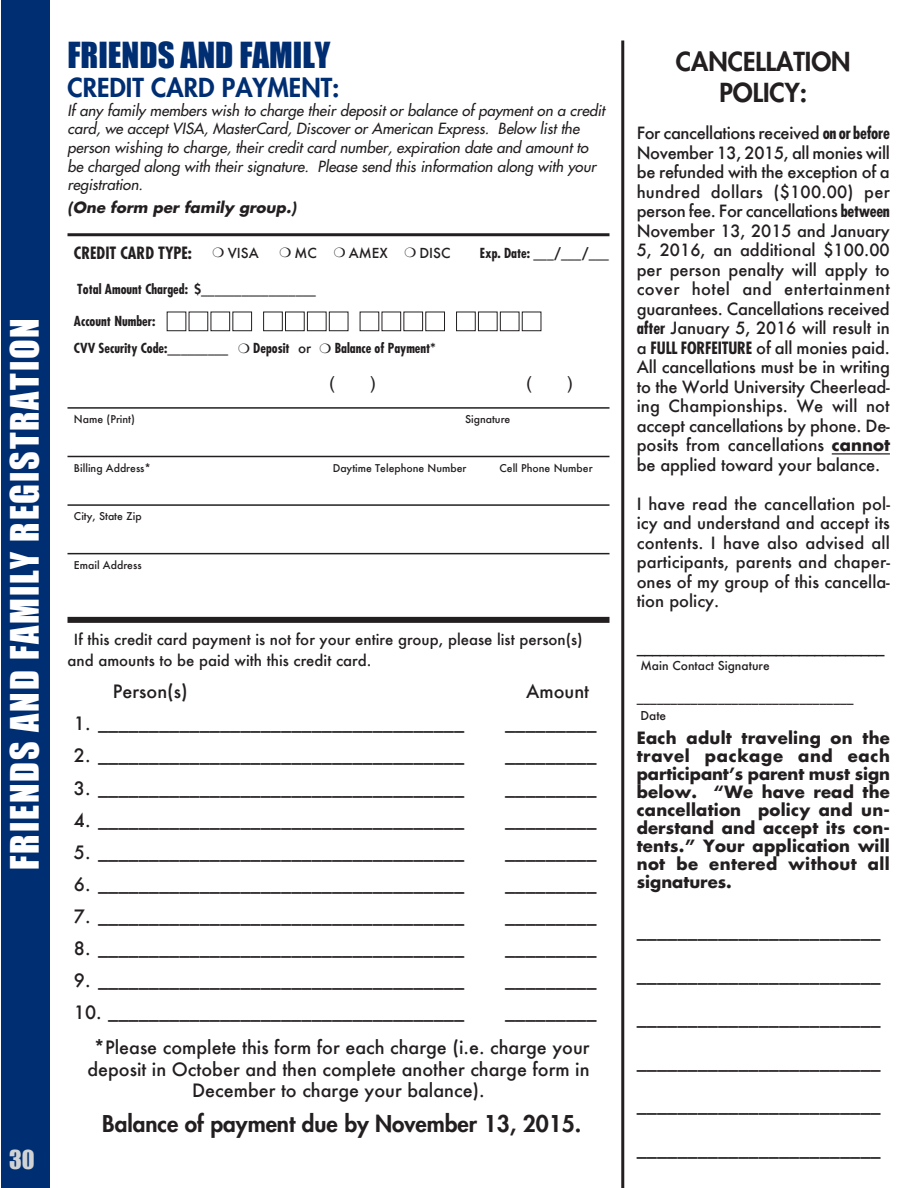
<style>
.page{position:relative;width:918px;height:1188px;background:#fff}
.page>*{position:absolute;margin:0;border:0;box-sizing:border-box;transform-origin:0 0}
.t1{font:36px "Impact";letter-spacing:.05em;color:#fff}
.t2{font:33px "Impact";color:#002e72}
.t3{font:800 25.5px/30.6px "Futura";color:#231f20;text-align:center}
.t4{font:800 25.5px "Futura";color:#002e72}
.t5{font:24px "Impact";color:#d1d2d4}
.t6{font:800 22.5px "Futura";color:#231f20}
.t7{font:500 18px/35.1px "Futura";color:#231f20}
.t8{font:18px "Helvetica";color:#231f20}
.t9{font:500 16.5px/19.5px "Futura";color:#231f20;text-align:justify}
.t10{font:700 16.5px/18px "Futura";letter-spacing:.01em;color:#231f20;text-align:justify}
.t11{font:700 condensed 16.5px "Futura";color:#231f20}
.t12{font:italic 15px/18.6px "Futura";color:#231f20}
.t13{font:500 15px/21.6px "Futura";color:#231f20}
.t14{font:italic 700 15px "Futura";color:#231f20}
.t15{font:700 condensed 13.5px/27.6px "Futura";color:#231f20}
.t16{font:500 13.5px "Futura";color:#231f20}
.t17{font:500 12px/16.5px "Futura";color:#231f20}
.t18{font:500 10.5px "Futura";color:#231f20}
.s1{font-weight:500;font-stretch:normal}
.s2{font-weight:700;font-stretch:condensed}
.s3{font-weight:700}
</style>
<div class="page">
<hr style="left:832px;top:453px;width:58px;height:2px;background:#231f20">
<hr style="left:68px;top:233px;width:542px;height:3px;background:#231f20">
<hr style="left:68px;top:407px;width:542px;height:2px;background:#231f20">
<hr style="left:68px;top:456px;width:542px;height:1px;background:#231f20">
<hr style="left:68px;top:504px;width:542px;height:2px;background:#231f20">
<hr style="left:68px;top:553px;width:542px;height:1px;background:#231f20">
<div style="left:68px;top:617px;width:542px;height:6px;background:#231f20"></div>
<div style="left:167px;top:312px;width:19px;height:19px;border:1px solid #231f20"></div>
<div style="left:189px;top:312px;width:19px;height:19px;border:1px solid #231f20"></div>
<div style="left:211px;top:312px;width:19px;height:19px;border:1px solid #231f20"></div>
<div style="left:233px;top:312px;width:19px;height:19px;border:1px solid #231f20"></div>
<div style="left:263px;top:312px;width:20px;height:19px;border:1px solid #231f20"></div>
<div style="left:285px;top:312px;width:19px;height:19px;border:1px solid #231f20"></div>
<div style="left:307px;top:312px;width:19px;height:19px;border:1px solid #231f20"></div>
<div style="left:329px;top:312px;width:19px;height:19px;border:1px solid #231f20"></div>
<div style="left:360px;top:312px;width:19px;height:19px;border:1px solid #231f20"></div>
<div style="left:382px;top:312px;width:19px;height:19px;border:1px solid #231f20"></div>
<div style="left:404px;top:312px;width:19px;height:19px;border:1px solid #231f20"></div>
<div style="left:426px;top:312px;width:19px;height:19px;border:1px solid #231f20"></div>
<div style="left:456px;top:312px;width:19px;height:19px;border:1px solid #231f20"></div>
<div style="left:478px;top:312px;width:19px;height:19px;border:1px solid #231f20"></div>
<div style="left:500px;top:312px;width:19px;height:19px;border:1px solid #231f20"></div>
<div style="left:522px;top:312px;width:19px;height:19px;border:1px solid #231f20"></div>
<hr style="left:621px;top:40px;width:3px;height:1148px;background:#231f20">
<div style="left:1px;top:0;width:48px;height:1188px;background:#002e72"></div>
<h1 class="t1" style="left:3px;top:870px;width:553px;rotate:-90deg">FRIENDS AND FAMILY REGISTRATION</h1>
<h3 class="t5" style="left:9px;top:1145px;width:27px">30</h3>
<h2 class="t2" style="left:68px;top:35px;width:265px">FRIENDS AND FAMILY</h2>
<h3 class="t4" style="left:68px;top:71px;width:274px">CREDIT CARD PAYMENT:</h3>
<p class="t12" style="left:68px;top:101px;width:539px">If any family members wish to charge their deposit or balance of payment on a credit card, we accept VISA, MasterCard, Discover or American Express. Below list the person wishing to charge, their credit card number, expiration date and amount to be charged along with their signature. Please send this information along with your registration.</p>
<p class="t14" style="left:68px;top:197px;width:230px">(One form per family group.)</p>
<p class="t11" style="left:74px;top:243px;width:120px">CREDIT CARD TYPE:</p>
<p class="t16" style="left:228px;top:243px;width:32px">VISA</p>
<p class="t16" style="left:295px;top:243px;width:24px">MC</p>
<p class="t16" style="left:349px;top:243px;width:40px">AMEX</p>
<p class="t16" style="left:420px;top:243px;width:33px">DISC</p>
<p class="t15" style="left:480px;top:239px;width:131px">Exp. Date: ___/___/___</p>
<p class="t15" style="left:77px;top:275px;width:240px">Total Amount Charged: $_________________</p>
<p class="t15" style="left:74px;top:307px;width:156px">Account Number:<br>CVV Security Code:_________</p>
<p class="t15" style="left:253px;top:335px;width:60px">Deposit <span class="s1">or</span></p>
<p class="t15" style="left:335px;top:335px;width:102px">Balance of Payment*</p>
<p class="t8" style="left:329px;top:369px;width:7px">(</p>
<p class="t8" style="left:370px;top:369px;width:7px">)</p>
<p class="t8" style="left:526px;top:369px;width:7px">(</p>
<p class="t8" style="left:567px;top:369px;width:7px">)</p>
<p class="t18" style="left:74px;top:412px;width:63px">Name (Print)</p>
<p class="t18" style="left:465px;top:412px;width:47px">Signature</p>
<p class="t18" style="left:74px;top:461px;width:79px">Billing Address*</p>
<p class="t18" style="left:333px;top:461px;width:135px">Daytime Telephone Number</p>
<p class="t18" style="left:500px;top:461px;width:95px">Cell Phone Number</p>
<p class="t18" style="left:74px;top:509px;width:69px">City, State Zip</p>
<p class="t18" style="left:74px;top:558px;width:69px">Email Address</p>
<p class="t13" style="left:68px;top:628px;width:517px;text-indent:6px">If this credit card payment is not for your entire group, please list person(s) and amounts to be paid with this credit card.</p>
<p class="t7" style="left:113px;top:674px;width:76px">Person(s)</p>
<p class="t7" style="left:526px;top:674px;width:64px">Amount</p>
<p class="t7" style="left:74px;top:706px;width:392px">1. ____________________________________</p>
<p class="t7" style="left:505px;top:706px;width:93px">_________</p>
<p class="t7" style="left:74px;top:738px;width:392px">2. ____________________________________</p>
<p class="t7" style="left:505px;top:738px;width:93px">_________</p>
<p class="t7" style="left:74px;top:770px;width:392px">3. ____________________________________</p>
<p class="t7" style="left:505px;top:770px;width:93px">_________</p>
<p class="t7" style="left:74px;top:802px;width:392px">4. ____________________________________</p>
<p class="t7" style="left:505px;top:802px;width:93px">_________</p>
<p class="t7" style="left:74px;top:834px;width:392px">5. ____________________________________</p>
<p class="t7" style="left:505px;top:834px;width:93px">_________</p>
<p class="t7" style="left:74px;top:866px;width:392px">6. ____________________________________</p>
<p class="t7" style="left:505px;top:866px;width:93px">_________</p>
<p class="t7" style="left:74px;top:898px;width:392px">7. ____________________________________</p>
<p class="t7" style="left:505px;top:898px;width:93px">_________</p>
<p class="t7" style="left:74px;top:930px;width:392px">8. ____________________________________</p>
<p class="t7" style="left:505px;top:930px;width:93px">_________</p>
<p class="t7" style="left:74px;top:963px;width:392px">9. ____________________________________</p>
<p class="t7" style="left:505px;top:963px;width:93px">_________</p>
<p class="t7" style="left:74px;top:995px;width:392px">10. ___________________________________</p>
<p class="t7" style="left:94px;top:995px;width:504px;text-indent:411px">_________ *Please complete this form for each charge (i.e. charge your</p>
<p class="t7" style="left:87px;top:1058px;width:504px;line-height:21.6px;text-align:center">deposit in October and then complete another charge form in<br>December to charge your balance).</p>
<p class="t6" style="left:102px;top:1109px;width:480px">Balance of payment due by November 13, 2015.</p>
<h3 class="t3" style="left:676px;top:46px;width:176px">CANCELLATION<br>POLICY:</h3>
<p class="t9" style="left:637px;top:123px;width:255px">For cancellations received <span class="s2">on or before </span>November 13, 2015, all monies will be refunded with the exception of a hundred dollars ($100.00) per person fee. For cancellations <span class="s2">between </span>November 13, 2015 and January 5, 2016, an additional $100.00 per person penalty will apply to cover hotel and entertainment guarantees. Cancellations received <span class="s2">after</span> January 5, 2016 will result in a <span class="s2">FULL FORFEITURE</span> of all monies paid.<br>All cancellations must be in writing to the World University Cheerlead&shy;ing Championships. We will not accept cancellations by phone. De&shy;posits from cancellations <span class="s3">cannot </span>be applied toward your balance.</p>
<p class="t9" style="left:637px;top:494px;width:255px">I have read the cancellation pol&shy;icy and understand and accept its contents. I have also advised all participants, parents and chaper&shy;ones of my group of this cancella&shy;tion policy.</p>
<p class="t13" style="left:637px;top:637px;width:249px">________________________________</p>
<p class="t17" style="left:640px;top:658px;width:131px">Main Contact Signature</p>
<p class="t17" style="left:640px;top:691px;width:215px;text-indent:-4px">________________________________<br>Date</p>
<p class="t10" style="left:637px;top:729px;width:255px">Each adult traveling on the travel package and each participant’s parent must sign below. “We have read the cancellation policy and un&shy;derstand and accept its con&shy;tents.” Your application will not be entered without all signatures.</p>
<p class="t7" style="left:637px;top:914px;width:246px">________________________</p>
<p class="t7" style="left:637px;top:957px;width:246px">________________________</p>
<p class="t7" style="left:637px;top:1001px;width:246px">________________________</p>
<p class="t7" style="left:637px;top:1044px;width:246px">________________________</p>
<p class="t7" style="left:637px;top:1088px;width:246px">________________________</p>
<p class="t7" style="left:637px;top:1131px;width:246px">________________________</p>
</div>
